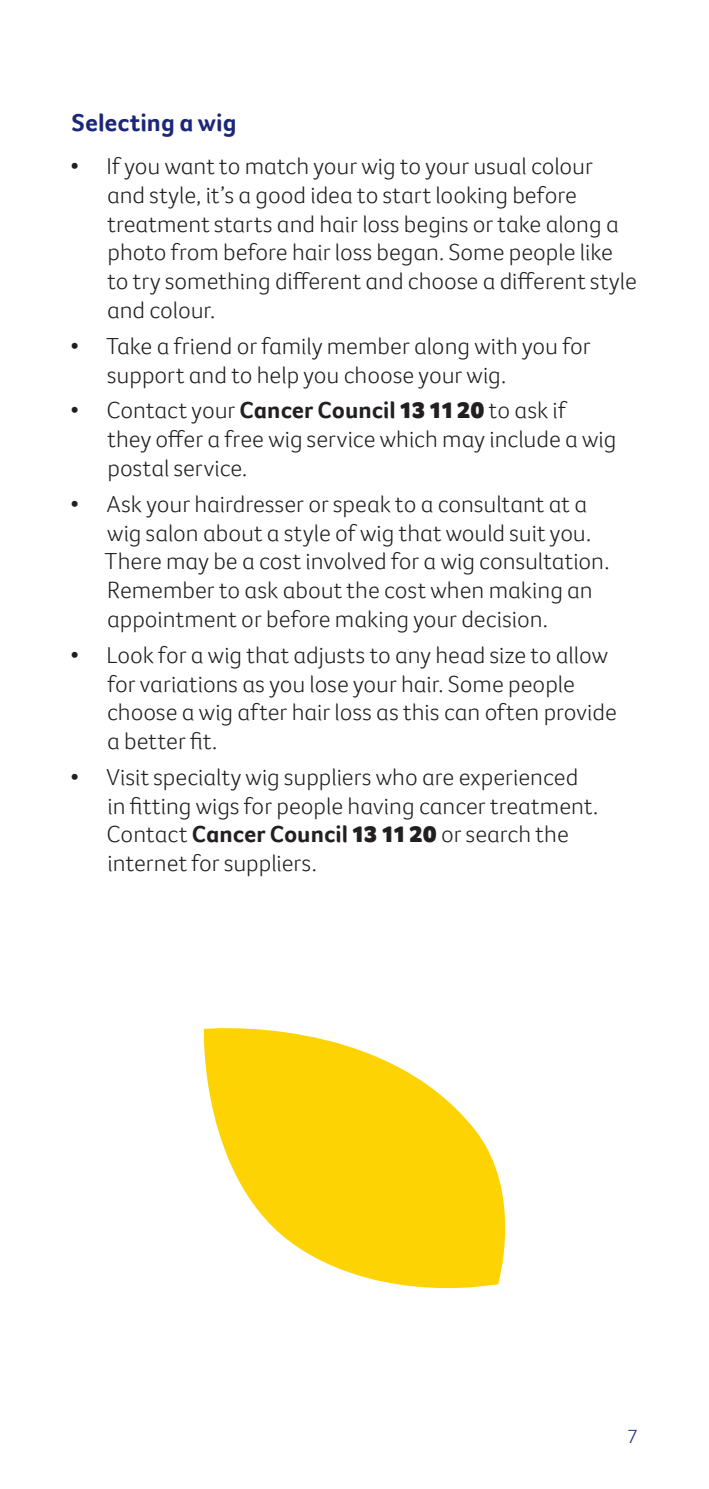
<style>
.page{position:relative;width:709px;height:1489px;background:#fff}
.page>*{position:absolute;margin:0;border:0;box-sizing:border-box;transform-origin:0 0}
.bodycopy_intro{font:700 25px "Foco CC";letter-spacing:.005em;color:#1d2779}
.bodycopy_tabs{font:300 23.75px/28.8px "Foco CC";color:#231f20}
.t1{font:300 20px "Foco CC";color:#1d2779}
.s1{font-weight:700}
.s2{font-weight:900}
</style>
<div class="page">
<svg style="left:203px;top:1028px;width:303px;height:261px;fill:#fed304"></svg>
<p class="bodycopy_intro" style="left:72px;top:106px;width:166px">Selecting a wig</p>
<p class="bodycopy_tabs" style="left:107px;top:151px;width:531px;text-indent:-37px">• If you want to match your wig to your usual colour and style, it’s a good idea to start looking before treatment starts and hair loss begins or take along a photo from before hair loss began. Some people like to try something different and choose a different style and colour.</p>
<p class="bodycopy_tabs" style="left:107px;top:331px;width:485px;text-indent:-37px">• Take a friend or family member along with you for support and to help you choose your wig.</p>
<p class="bodycopy_tabs" style="left:107px;top:396px;width:510px;text-indent:-37px">• Contact your <span class="s1">Cancer Council</span> <span class="s2">13 11 20</span> to ask if<br>they offer a free wig service which may include a wig postal service.</p>
<p class="bodycopy_tabs" style="left:105px;top:489px;width:506px;text-indent:-35px">• Ask your hairdresser or speak to a consultant at a wig salon about a style of wig that would suit you.<br>There may be a cost involved for a wig consultation.<br>Remember to ask about the cost when making an appointment or before making your decision.</p>
<p class="bodycopy_tabs" style="left:107px;top:640px;width:511px;text-indent:-37px">• Look for a wig that adjusts to any head size to allow for variations as you lose your hair. Some people choose a wig after hair loss as this can often provide a better fit.</p>
<p class="bodycopy_tabs" style="left:106px;top:762px;width:493px;text-indent:-36px">• Visit specialty wig suppliers who are experienced in fitting wigs for people having cancer treatment.<br>Contact <span class="s1">Cancer Council</span> <span class="s2">13 11 20</span> or search the internet for suppliers.</p>
<p class="t1" style="left:627px;top:1422px;width:12px">7</p>
</div>
